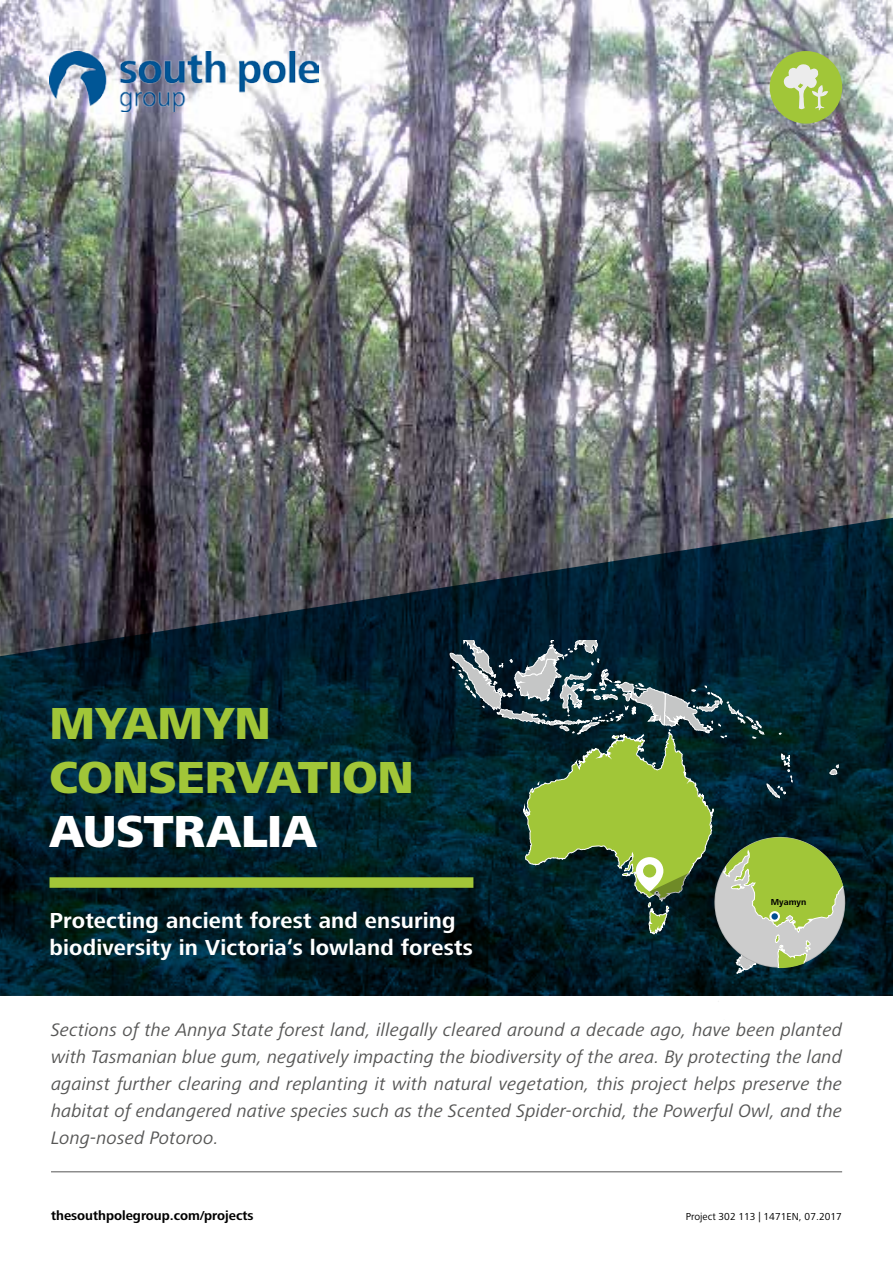
<style>
.page{position:relative;width:893px;height:1263px;background:#fff}
.page>*{position:absolute;margin:0;border:0;box-sizing:border-box;transform-origin:0 0}
.Page_Header{font:800 46.5px "Frutiger Next LT";letter-spacing:-.005em;color:#a1c638}
.Page_Header-2{font:800 46.5px "Frutiger Next LT";letter-spacing:-.01em;color:#fff}
.t1{font:700 22.5px/27px "Frutiger Next LT";letter-spacing:.01em;color:#fff}
.t2{font:italic 18.75px/27px "Frutiger Next LT";letter-spacing:.005em;color:#565655;text-align:justify}
.t3{font:700 13.5px "Frutiger Next LT";color:#000}
.t4{font:10.5px "Frutiger Next LT";color:#000}
.t5{font:700 9px "Frutiger Next LT";color:#000}
</style>
<div class="page">
<img style="left:0;top:0;width:893px;height:516px">
<svg style="left:0;top:516px;width:893px;height:480px;background:#112a35"></svg>
<div style="left:50px;top:877px;width:423px;height:11px;background:#a1c638"></div>
<hr style="left:51px;top:1171px;width:791px;height:1px;background:#565655">
<img style="left:50px;top:51px;width:268px;height:61px">
<div style="left:770px;top:51px;width:72px;height:73px;background:#a1c638;border-radius:50%"></div>
<svg style="left:783px;top:64px;width:45px;height:47px"></svg>
<svg style="left:449px;top:641px;width:397px;height:361px;background:#385443"></svg>
<p class="Page_Header" style="left:50px;top:698px;width:223px">MYAMYN</p>
<p class="Page_Header" style="left:50px;top:752px;width:366px">CONSERVATION</p>
<p class="Page_Header-2" style="left:50px;top:806px;width:269px">AUSTRALIA</p>
<p class="t1" style="left:50px;top:907px;width:425px">Protecting ancient forest and ensuring biodiversity in Victoria‘s lowland forests</p>
<p class="t5" style="left:771px;top:897px;width:37px">Myamyn</p>
<p class="t2" style="left:51px;top:1017px;width:793px">Sections of the Annya State forest land, illegally cleared around a decade ago, have been planted with Tasmanian blue gum, negatively impacting the biodiversity of the area. By protecting the land against further clearing and replanting it with natural vegetation, this project helps preserve the habitat of endangered native species such as the Scented Spider-orchid, the Powerful Owl, and the Long-nosed Potoroo.</p>
<p class="t3" style="left:51px;top:1208px;width:204px">thesouthpolegroup.com/projects</p>
<p class="t4" style="left:686px;top:1211px;width:158px">Project 302 113 | 1471EN, 07.2017</p>
</div>
